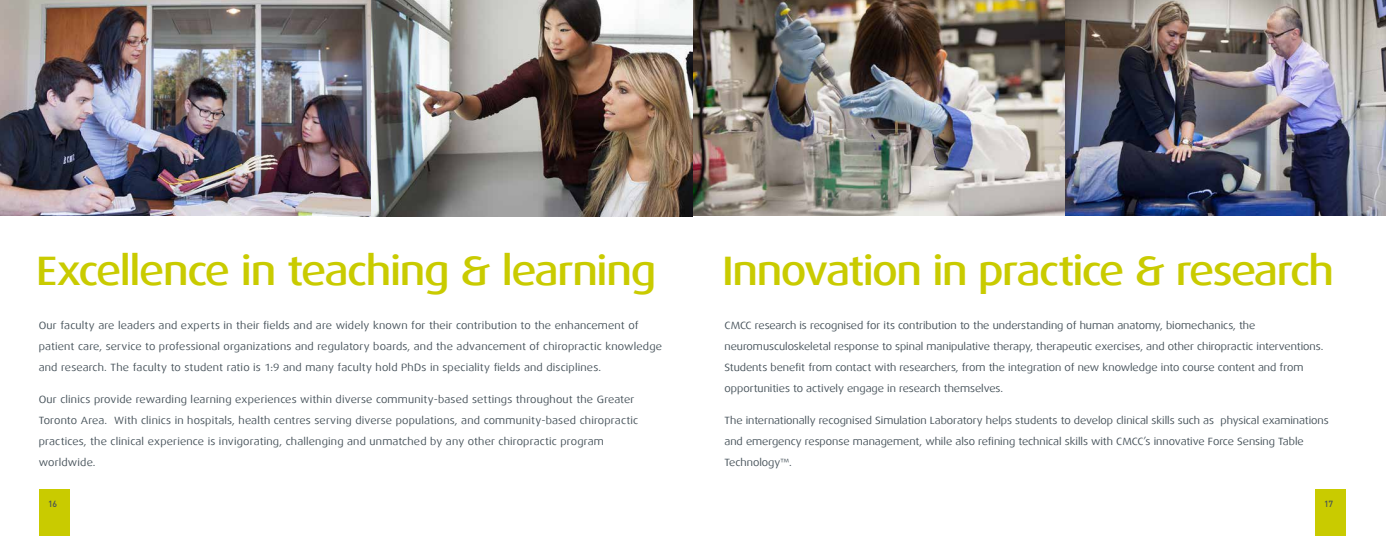
<style>
.page{position:relative;width:1386px;height:536px;background:#fff}
.page>*{position:absolute;margin:0;border:0;box-sizing:border-box;transform-origin:0 0}
.t1{font:500 41.12px "Dax Wide";letter-spacing:-.035em;color:#c9cb00}
.t2{font:10.5px/21px "Dax Wide";color:#445058}
.t3{font:500 8.75px "DIN";color:#445058}
</style>
<div class="page">
<img style="left:328px;top:0;width:1058px;height:216px">
<img style="left:0;top:0;width:370px;height:215px">
<div style="left:39px;top:489px;width:31px;height:47px;background:#c9cb00"></div>
<div style="left:1315px;top:489px;width:31px;height:47px;background:#c9cb00"></div>
<h1 class="t1" style="left:36px;top:248px;width:622px">Excellence in teaching &amp; learning</h1>
<p class="t2" style="left:39px;top:315px;width:625px">Our faculty are leaders and experts in their fields and are widely known for their contribution to the enhancement of patient care, service to professional organizations and regulatory boards, and the advancement of chiropractic knowledge and research. The faculty to student ratio is 1:9 and many faculty hold PhDs in speciality fields and disciplines.</p>
<p class="t2" style="left:39px;top:388px;width:601px">Our clinics provide rewarding learning experiences within diverse community-based settings throughout the Greater Toronto Area. With clinics in hospitals, health centres serving diverse populations, and community-based chiropractic practices, the clinical experience is invigorating, challenging and unmatched by any other chiropractic program worldwide.</p>
<h1 class="t1" style="left:722px;top:248px;width:614px">Innovation in practice &amp; research</h1>
<p class="t2" style="left:724px;top:315px;width:600px">CMCC research is recognised for its contribution to the understanding of human anatomy, biomechanics, the neuromusculoskeletal response to spinal manipulative therapy, therapeutic exercises, and other chiropractic interventions.<br>Students benefit from contact with researchers, from the integration of new knowledge into course content and from opportunities to actively engage in research themselves.</p>
<p class="t2" style="left:724px;top:409px;width:606px">The internationally recognised Simulation Laboratory helps students to develop clinical skills such as physical examinations and emergency response management, while also refining technical skills with CMCC’s innovative Force Sensing Table<br>Technology™.</p>
<p class="t3" style="left:48px;top:498px;width:11px">16</p>
<p class="t3" style="left:1324px;top:498px;width:11px">17</p>
</div>
